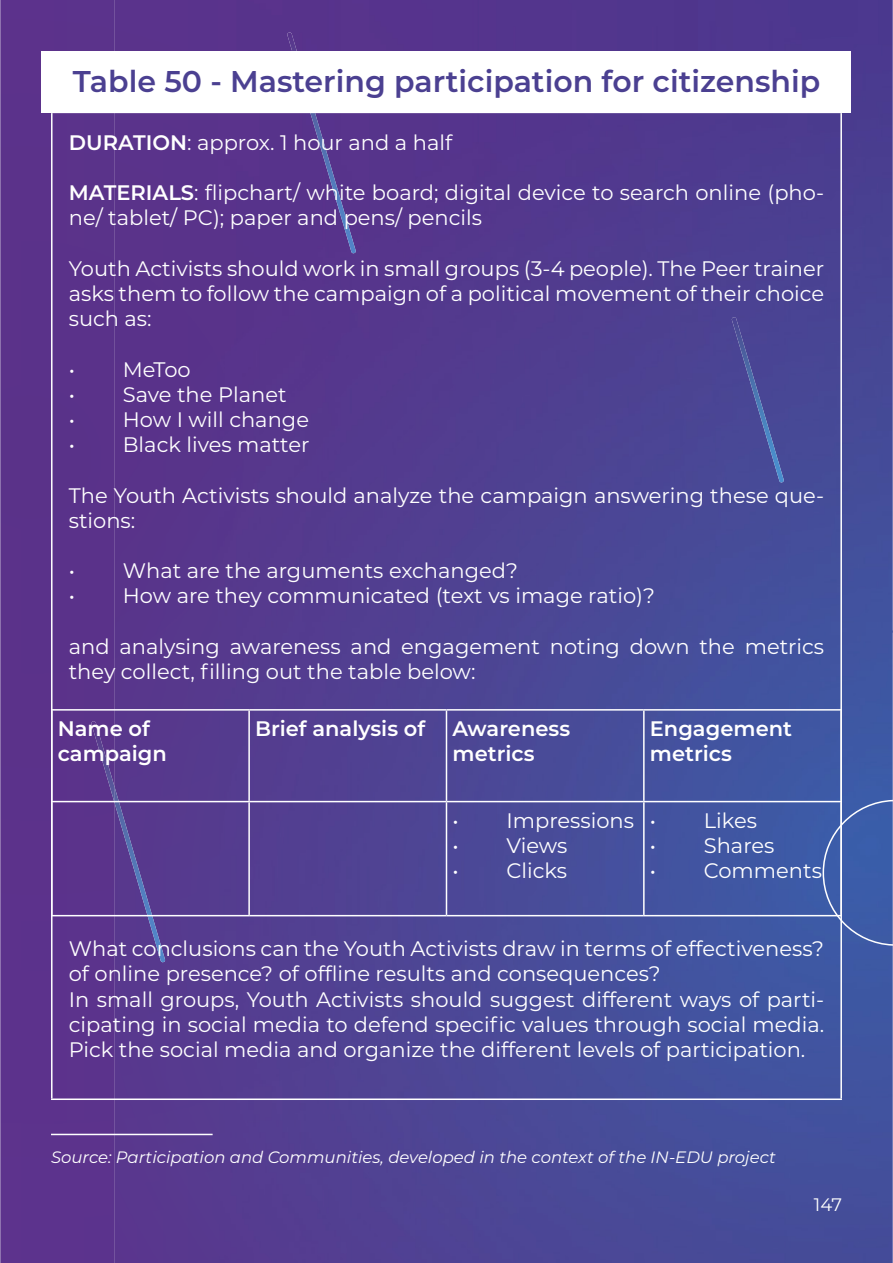
<style>
.page{position:relative;width:893px;height:1263px;background:#fff}
.page>*{position:absolute;margin:0;border:0;box-sizing:border-box;transform-origin:0 0}
.t1{font:600 30px "Montserrat";color:#4b4091}
.t2{font:21px/25.2px "Montserrat";color:#fff}
.t3{font:600 21px/25.2px "Montserrat";color:#fff}
.t4{font:18px "Montserrat Alternates";color:#fff}
.t5{font:italic 16.5px "Montserrat";color:#fff}
.s1{font-weight:600}
</style>
<div class="page">
<div style="left:0;top:0;width:218px;height:1263px;background:#5a338b"></div>
<img style="left:218px;top:633px;width:675px;height:630px">
<img style="left:218px;top:0;width:675px;height:633px">
<img style="left:91px;top:721px;width:24px;height:83px">
<img style="left:115px;top:788px;width:50px;height:174px">
<img style="left:287px;top:32px;width:69px;height:221px">
<img style="left:731px;top:317px;width:53px;height:165px">
<img style="left:892px;top:800px;width:1px;height:146px">
<hr style="left:51px;top:113px;width:2px;height:985px;background:#fff">
<hr style="left:840px;top:113px;width:2px;height:985px;background:#fff">
<hr style="left:51px;top:1098px;width:791px;height:2px;background:#fff">
<div style="left:42px;top:51px;width:809px;height:62px;background:#fff"></div>
<hr style="left:51px;top:1134px;width:162px;height:1px;background:#fff">
<hr style="left:51px;top:709px;width:198px;height:2px;background:#fff">
<hr style="left:249px;top:709px;width:197px;height:2px;background:#fff">
<hr style="left:248px;top:711px;width:2px;height:90px;background:#fff">
<hr style="left:446px;top:709px;width:198px;height:2px;background:#fff">
<hr style="left:446px;top:711px;width:1px;height:90px;background:#fff">
<hr style="left:644px;top:709px;width:198px;height:2px;background:#fff">
<hr style="left:643px;top:711px;width:2px;height:90px;background:#fff">
<hr style="left:51px;top:801px;width:198px;height:1px;background:#fff">
<hr style="left:249px;top:801px;width:197px;height:1px;background:#fff">
<hr style="left:248px;top:802px;width:2px;height:113px;background:#fff">
<hr style="left:446px;top:801px;width:198px;height:1px;background:#fff">
<hr style="left:446px;top:802px;width:1px;height:113px;background:#fff">
<hr style="left:644px;top:801px;width:198px;height:1px;background:#fff">
<hr style="left:643px;top:802px;width:2px;height:113px;background:#fff">
<hr style="left:51px;top:915px;width:198px;height:1px;background:#fff">
<hr style="left:249px;top:915px;width:197px;height:1px;background:#fff">
<hr style="left:446px;top:915px;width:198px;height:1px;background:#fff">
<hr style="left:644px;top:915px;width:198px;height:1px;background:#fff">
<h1 class="t1" style="left:73px;top:60px;width:749px">Table 50 - Mastering participation for citizenship</h1>
<p class="t2" style="left:69px;top:129px;width:385px"><span class="s1">DURATION</span>: approx. 1 hour and a half</p>
<p class="t2" style="left:69px;top:179px;width:757px"><span class="s1">MATERIALS</span>: flipchart/ white board; digital device to search online (pho&shy;ne/ tablet/ PC); paper and pens/ pencils</p>
<p class="t2" style="left:69px;top:255px;width:757px;text-align:justify">Youth Activists should work in small groups (3-4 people). The Peer trainer asks them to follow the campaign of a political movement of their choice such as:</p>
<p class="t2" style="left:69px;top:356px;width:123px">• MeToo</p>
<p class="t2" style="left:69px;top:381px;width:219px">• Save the Planet</p>
<p class="t2" style="left:69px;top:406px;width:242px">• How I will change</p>
<p class="t2" style="left:69px;top:431px;width:242px">• Black lives matter</p>
<p class="t2" style="left:69px;top:482px;width:757px">The Youth Activists should analyze the campaign answering these que&shy;stions:</p>
<p class="t2" style="left:69px;top:557px;width:451px">• What are the arguments exchanged?</p>
<p class="t2" style="left:69px;top:583px;width:588px">• How are they communicated (text vs image ratio)?</p>
<p class="t2" style="left:69px;top:633px;width:757px">and analysing awareness and engagement noting down the metrics they collect, filling out the table below:</p>
<p class="t3" style="left:58px;top:715px;width:111px">Name of campaign</p>
<p class="t3" style="left:255px;top:715px;width:172px">Brief analysis of</p>
<p class="t3" style="left:452px;top:715px;width:119px">Awareness metrics</p>
<p class="t3" style="left:650px;top:715px;width:144px">Engagement metrics</p>
<p class="t2" style="left:452px;top:807px;width:183px">• Impressions</p>
<p class="t2" style="left:452px;top:832px;width:116px">• Views</p>
<p class="t2" style="left:452px;top:857px;width:116px">• Clicks</p>
<p class="t2" style="left:650px;top:807px;width:109px">• Likes</p>
<p class="t2" style="left:650px;top:832px;width:126px">• Shares</p>
<p class="t2" style="left:650px;top:857px;width:174px">• Comments</p>
<p class="t2" style="left:69px;top:935px;width:757px">What conclusions can the Youth Activists draw in terms of effectiveness? of online presence? of offline results and consequences?<br>In small groups, Youth Activists should suggest different ways of parti&shy;cipating in social media to defend specific values through social media.<br>Pick the social media and organize the different levels of participation.</p>
<p class="t5" style="left:51px;top:1145px;width:726px">Source: Participation and Communities, developed in the context of the IN-EDU project</p>
<p class="t4" style="left:814px;top:1192px;width:30px">147</p>
</div>
